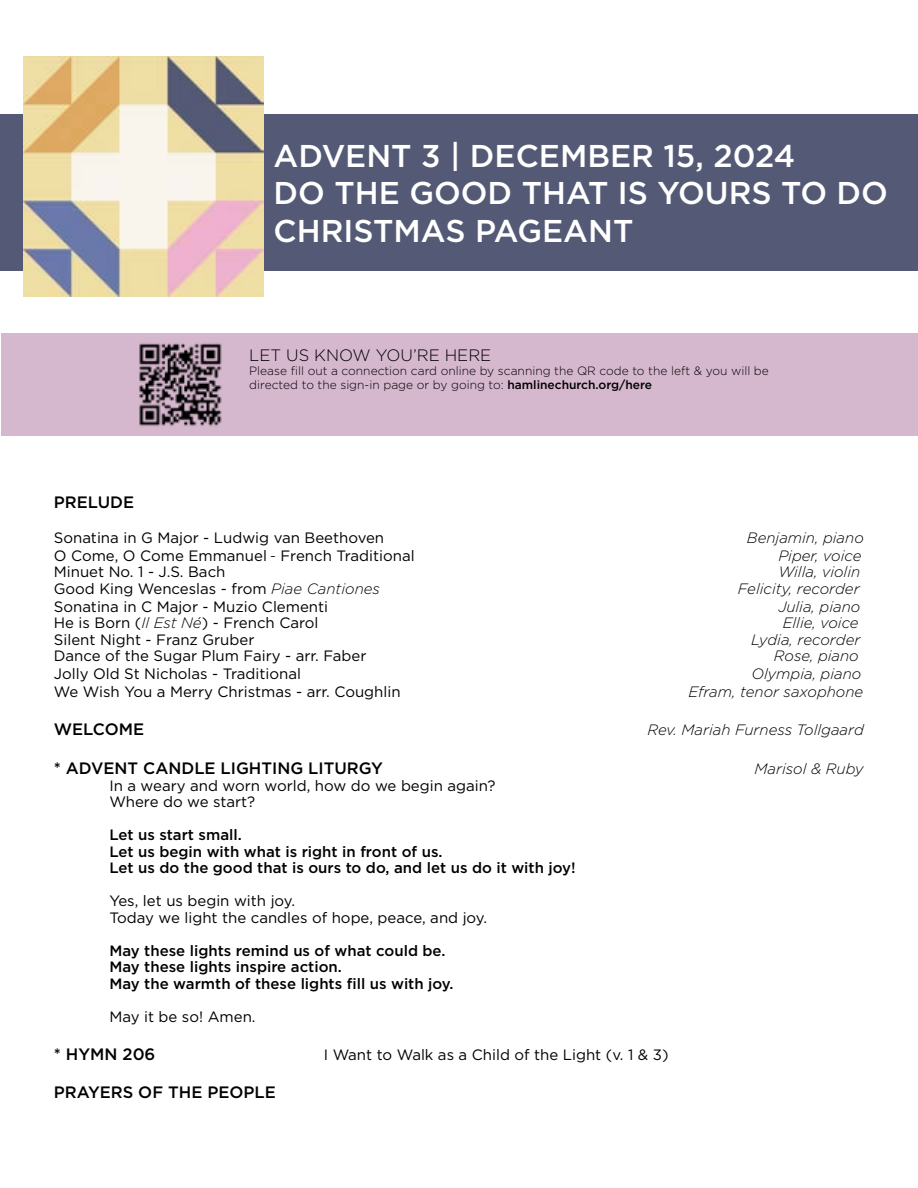
<style>
.page{position:relative;width:918px;height:1188px;background:#fff}
.page>*{position:absolute;margin:0;border:0;box-sizing:border-box;transform-origin:0 0}
.t1{font:500 31.5px/37.8px "Gotham";color:#fff}
.t2{font:500 16.5px "Gotham";color:#000}
.t3{font:300 16.5px "Gotham";color:#000}
.t4{font:15px/16.5px "Gotham";color:#000}
.t5{font:500 15px/16.5px "Gotham";color:#000}
.t6{font:italic 300 15px "Gotham";color:#000}
.t7{font:300 12px/14.4px "Gotham";color:#000}
.s1{font-weight:500}
.s2{font-weight:300;font-style:italic}
</style>
<div class="page">
<div style="left:0;top:114px;width:918px;height:157px;background:#545a75"></div>
<img style="left:23px;top:56px;width:240px;height:240px">
<div style="left:2px;top:333px;width:916px;height:103px;background:#d5b7ce"></div>
<img style="left:139px;top:343px;width:83px;height:83px">
<h1 class="t1" style="left:274px;top:136px;width:616px">ADVENT 3 | DECEMBER 15, 2024<br>DO THE GOOD THAT IS YOURS TO DO<br>CHRISTMAS PAGEANT</h1>
<p class="t3" style="left:249px;top:344px;width:244px">LET US KNOW YOU’RE HERE</p>
<p class="t7" style="left:249px;top:363px;width:521px">Please fill out a connection card online by scanning the QR code to the left &amp; you will be directed to the sign-in page or by going to: <span class="s1">hamlinechurch.org/here</span></p>
<p class="t2" style="left:54px;top:492px;width:82px">PRELUDE</p>
<p class="t4" style="left:54px;top:529px;width:332px">Sonatina in G Major - Ludwig van Beethoven</p>
<p class="t6" style="left:747px;top:528px;width:118px">Benjamin, piano</p>
<p class="t4" style="left:54px;top:547px;width:362px">O Come, O Come Emmanuel <span class="s2">-</span> French Traditional</p>
<p class="t6" style="left:778px;top:546px;width:85px">Piper, voice</p>
<p class="t4" style="left:54px;top:563px;width:173px">Minuet No. 1 - J.S. Bach</p>
<p class="t6" style="left:778px;top:562px;width:83px">Willa, violin</p>
<p class="t4" style="left:54px;top:580px;width:328px">Good King Wenceslas - from <span class="s2">Piae Cantiones</span></p>
<p class="t6" style="left:738px;top:579px;width:123px">Felicity, recorder</p>
<p class="t4" style="left:54px;top:598px;width:276px">Sonatina in C Major - Muzio Clementi</p>
<p class="t6" style="left:778px;top:597px;width:84px">Julia, piano</p>
<p class="t4" style="left:54px;top:614px;width:266px">He is Born (<span class="s2">Il Est Né</span>) - French Carol</p>
<p class="t6" style="left:783px;top:613px;width:77px">Ellie, voice</p>
<p class="t4" style="left:54px;top:631px;width:202px">Silent Night - Franz Gruber</p>
<p class="t6" style="left:751px;top:630px;width:111px">Lydia, recorder</p>
<p class="t4" style="left:54px;top:647px;width:314px">Dance of the Sugar Plum Fairy - arr. Faber</p>
<p class="t6" style="left:774px;top:646px;width:86px">Rose, piano</p>
<p class="t4" style="left:54px;top:665px;width:249px">Jolly Old St Nicholas - Traditional</p>
<p class="t6" style="left:751px;top:664px;width:112px">Olympia, piano</p>
<p class="t4" style="left:54px;top:683px;width:348px">We Wish You a Merry Christmas - arr. Coughlin</p>
<p class="t6" style="left:688px;top:682px;width:177px">Efram, tenor saxophone</p>
<p class="t2" style="left:54px;top:718px;width:92px">WELCOME</p>
<p class="t6" style="left:647px;top:720px;width:218px">Rev. Mariah Furness Tollgaard</p>
<p class="t2" style="left:54px;top:758px;width:331px">* ADVENT CANDLE LIGHTING LITURGY</p>
<p class="t6" style="left:755px;top:760px;width:111px">Marisol &amp; Ruby</p>
<p class="t4" style="left:109px;top:777px;width:388px">In a weary and worn world, how do we begin again?<br>Where do we start?</p>
<p class="t5" style="left:109px;top:827px;width:468px">Let us start small.<br>Let us begin with what is right in front of us.<br>Let us do the good that is ours to do, and let us do it with joy!</p>
<p class="t4" style="left:109px;top:893px;width:379px">Yes, let us begin with joy.<br>Today we light the candles of hope, peace, and joy.</p>
<p class="t5" style="left:109px;top:942px;width:346px">May these lights remind us of what could be.<br>May these lights inspire action.<br>May the warmth of these lights fill us with joy.</p>
<p class="t4" style="left:109px;top:1008px;width:148px">May it be so! Amen.</p>
<p class="t2" style="left:54px;top:1043px;width:103px">* HYMN 206</p>
<p class="t4" style="left:324px;top:1046px;width:346px">I Want to Walk as a Child of the Light (v. 1 &amp; 3)</p>
<p class="t2" style="left:54px;top:1081px;width:223px">PRAYERS OF THE PEOPLE</p>
</div>
